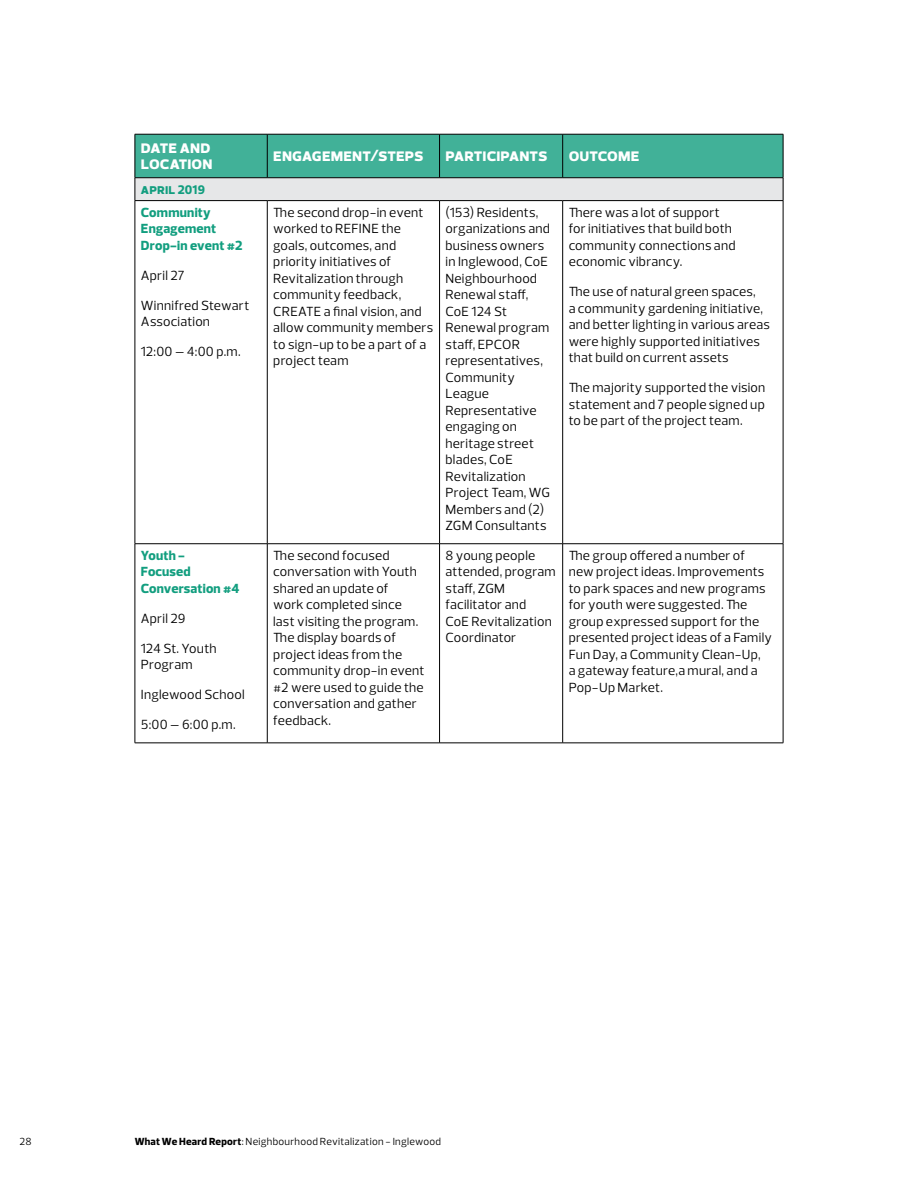
<style>
.page{position:relative;width:918px;height:1188px;background:#fff}
.page>*{position:absolute;margin:0;border:0;box-sizing:border-box;transform-origin:0 0}
.t1{font:800 16.5px/16.5px "Prelo";letter-spacing:.005em;color:#fff}
.t2{font:13.5px/16.5px "Prelo";letter-spacing:.015em;color:#000}
.t3{font:800 13.5px/16.5px "Prelo";letter-spacing:.015em;color:#129e7f}
.t4{font:10.5px "Prelo";letter-spacing:.025em;color:#000}
.s1{font-size:12.75px}
.s2{font-weight:800}
</style>
<div class="page">
<hr style="left:135px;top:200px;width:132px;height:1px;background:#000">
<hr style="left:267px;top:200px;width:173px;height:1px;background:#000">
<hr style="left:440px;top:200px;width:123px;height:1px;background:#000">
<hr style="left:563px;top:200px;width:220px;height:1px;background:#000">
<hr style="left:135px;top:201px;width:1px;height:343px;background:#000">
<hr style="left:267px;top:201px;width:1px;height:343px;background:#000">
<hr style="left:439px;top:201px;width:1px;height:343px;background:#000">
<hr style="left:562px;top:201px;width:1px;height:343px;background:#000">
<hr style="left:783px;top:201px;width:1px;height:343px;background:#000">
<hr style="left:135px;top:543px;width:132px;height:1px;background:#000">
<hr style="left:135px;top:544px;width:1px;height:199px;background:#000">
<hr style="left:267px;top:543px;width:173px;height:1px;background:#000">
<hr style="left:267px;top:544px;width:1px;height:199px;background:#000">
<hr style="left:440px;top:543px;width:123px;height:1px;background:#000">
<hr style="left:439px;top:544px;width:1px;height:199px;background:#000">
<hr style="left:563px;top:543px;width:220px;height:1px;background:#000">
<hr style="left:562px;top:544px;width:1px;height:199px;background:#000">
<hr style="left:783px;top:544px;width:1px;height:199px;background:#000">
<svg style="left:135px;top:135px;width:649px;height:65px;background:#77bfaf"></svg>
<hr style="left:135px;top:134px;width:132px;height:1px;background:#000">
<hr style="left:135px;top:134px;width:1px;height:44px;background:#000">
<hr style="left:267px;top:134px;width:173px;height:1px;background:#000">
<hr style="left:440px;top:134px;width:123px;height:1px;background:#000">
<hr style="left:563px;top:134px;width:220px;height:1px;background:#000">
<hr style="left:783px;top:134px;width:1px;height:44px;background:#000">
<hr style="left:135px;top:743px;width:132px;height:1px;background:#000">
<hr style="left:267px;top:743px;width:173px;height:1px;background:#000">
<hr style="left:440px;top:743px;width:123px;height:1px;background:#000">
<hr style="left:563px;top:743px;width:220px;height:1px;background:#000">
<p class="t1" style="left:141px;top:139px;width:73px">date and location</p>
<p class="t1" style="left:273px;top:147px;width:152px">engagement/steps</p>
<p class="t1" style="left:446px;top:147px;width:103px">participants</p>
<p class="t1" style="left:569px;top:147px;width:72px">outcome</p>
<p class="t3" style="left:141px;top:178px;width:71px;line-height:22.8px">april <span class="s1">2019<br></span>Community</p>
<p class="t3" style="left:141px;top:221px;width:103px">Engagement<br>Drop-in event #2</p>
<p class="t2" style="left:141px;top:267px;width:45px">April 27</p>
<p class="t2" style="left:141px;top:297px;width:110px">Winnifred Stewart<br>Association</p>
<p class="t2" style="left:141px;top:344px;width:101px">12:00 – 4:00 p.m.</p>
<p class="t2" style="left:273px;top:204px;width:161px">The second drop-in event worked to REFINE the goals, outcomes, and priority initiatives of<br>Revitalization through community feedback,<br>CREATE a final vision, and allow community members to sign-up to be a part of a project team</p>
<p class="t2" style="left:446px;top:204px;width:106px">(153) Residents, organizations and business owners in Inglewood, CoE<br>Neighbourhood<br>Renewal staff,<br>CoE 124 St<br>Renewal program staff, EPCOR representatives,<br>Community<br>League<br>Representative engaging on heritage street blades, CoE<br>Revitalization<br>Project Team, WG<br>Members and (2)<br>ZGM Consultants</p>
<p class="t2" style="left:569px;top:204px;width:168px">There was a lot of support for initiatives that build both community connections and economic vibrancy.</p>
<p class="t2" style="left:569px;top:283px;width:203px">The use of natural green spaces,<br>a community gardening initiative, and better lighting in various areas were highly supported initiatives that build on current assets</p>
<p class="t2" style="left:569px;top:379px;width:198px;text-align:justify">The majority supported the vision statement and 7 people signed up to be part of the project team.</p>
<p class="t3" style="left:141px;top:547px;width:100px">Youth -<br>Focused<br>Conversation #4</p>
<p class="t2" style="left:141px;top:610px;width:46px">April 29</p>
<p class="t2" style="left:141px;top:640px;width:77px">124 St. Youth<br>Program</p>
<p class="t2" style="left:141px;top:687px;width:105px">Inglewood School</p>
<p class="t2" style="left:141px;top:716px;width:96px">5:00 – 6:00 p.m.</p>
<p class="t2" style="left:273px;top:547px;width:153px">The second focused conversation with Youth shared an update of<br>work completed since last visiting the program.<br>The display boards of project ideas from the community drop-in event #2 were used to guide the conversation and gather feedback.</p>
<p class="t2" style="left:446px;top:547px;width:112px">8 young people attended, program staff, ZGM facilitator and<br>CoE Revitalization<br>Coordinator</p>
<p class="t2" style="left:569px;top:547px;width:205px">The group offered a number of new project ideas. Improvements to park spaces and new programs for youth were suggested. The group expressed support for the presented project ideas of a Family<br>Fun Day, a Community Clean-Up,<br>a gateway feature,a mural, and a<br>Pop-Up Market.</p>
<p class="t4" style="left:20px;top:1135px;width:14px">28</p>
<p class="t4" style="left:135px;top:1135px;width:308px"><span class="s2">What We Heard Report</span>: Neighbourhood Revitalization - Inglewood</p>
</div>
